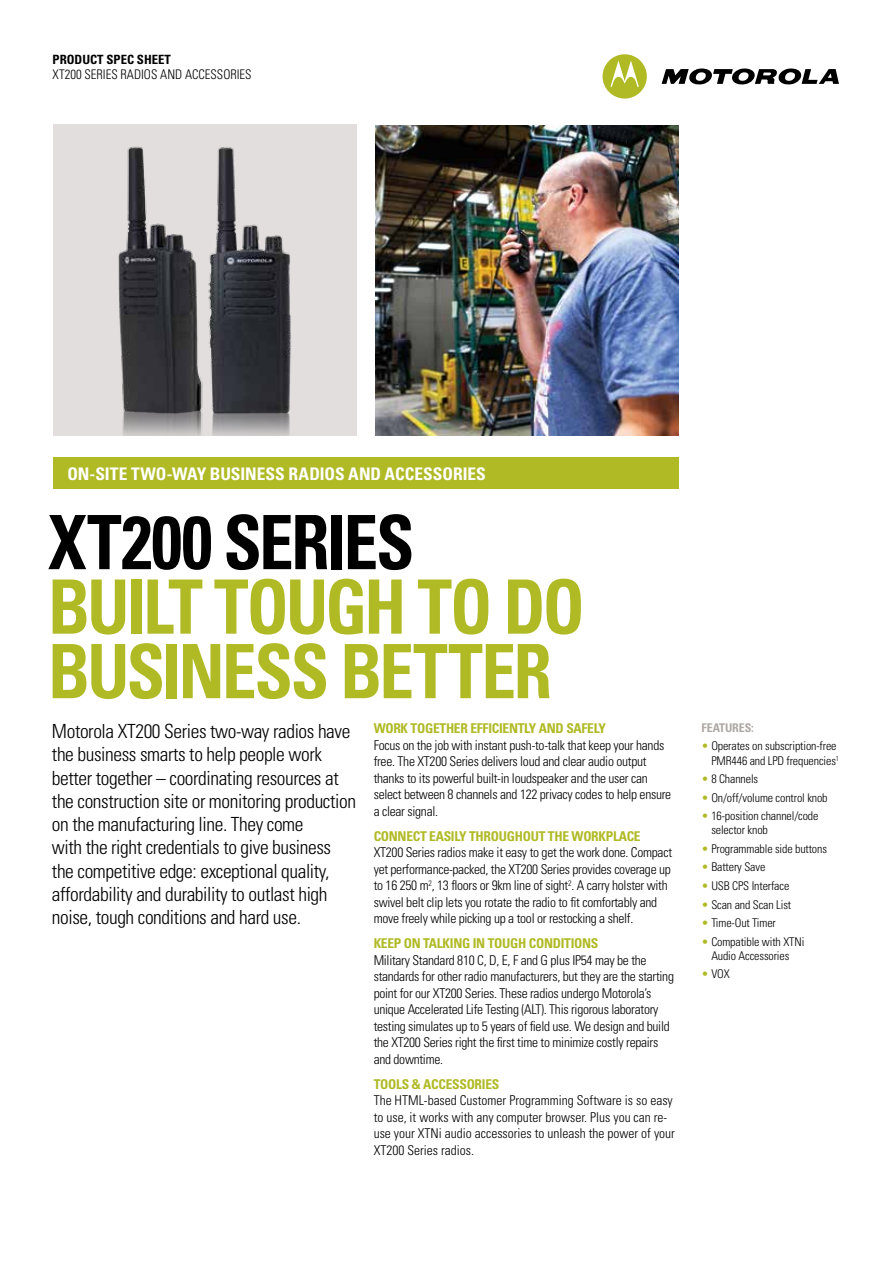
<style>
.page{position:relative;width:893px;height:1263px;background:#fff}
.page>*{position:absolute;margin:0;border:0;box-sizing:border-box;transform-origin:0 0}
.t1{font:700 condensed 75px/64.5px "Univers";letter-spacing:-.04em;color:#b0ba25;scale:.92 1}
.t2{font:700 condensed 75px "Univers";letter-spacing:-.03em;color:#000;scale:.92 1}
.t3{font:300 condensed 19.5px/23.2px "Univers";letter-spacing:-.02em;color:#000}
.t4{font:700 condensed 17.4px "Univers";letter-spacing:-.005em;color:#fff}
.t5{font:300 condensed 13.5px/16.5px "Univers";letter-spacing:-.02em;color:#000}
.t6{font:300 condensed 13.5px/16.5px "Univers";color:#000}
.t7{font:700 condensed 13.5px "Univers";letter-spacing:-.02em;color:#b0ba25}
.t8{font:300 condensed 13.2px "Univers";color:#000;scale:.96 1}
.t9{font:700 condensed 12.75px "Univers";color:#000}
.t10{font:300 condensed 12px/14.2px "Univers";letter-spacing:-.01em;color:#000;text-align:right}
.t11{font:700 condensed 12px "Univers";letter-spacing:-.01em;color:#afa9a6}
.s1{color:#b0ba25}
</style>
<div class="page">
<div style="left:53px;top:458px;width:625px;height:31px;background:#b0ba25"></div>
<div style="left:53px;top:124px;width:304px;height:312px;background:#e1dedd"></div>
<img style="left:118px;top:146px;width:173px;height:290px">
<img style="left:375px;top:126px;width:303px;height:310px">
<svg style="left:662px;top:68px;width:177px;height:17px"></svg>
<svg style="left:603px;top:54px;width:44px;height:45px"></svg>
<p class="t9" style="left:53px;top:52px;width:120px">PRODUCT SPEC SHEET</p>
<p class="t8" style="left:53px;top:67px;width:209px">XT200 SERIES RADIOS AND ACCESSORIES</p>
<p class="t4" style="left:67px;top:463px;width:420px">ON-SITE TWO-WAY BUSINESS RADIOS AND ACCESSORIES</p>
<h1 class="t2" style="left:48px;top:496px;width:400px">XT200 SERIES</h1>
<h1 class="t1" style="left:48px;top:573px;width:585px">BUILT TOUGH TO DO<br>BUSINESS BETTER</h1>
<p class="t3" style="left:52px;top:720px;width:306px">Motorola XT200 Series two-way radios have the business smarts to help people work better together – coordinating resources at the construction site or monitoring production on the manufacturing line. They come<br>with the right credentials to give business the competitive edge: exceptional quality, affordability and durability to outlast high noise, tough conditions and hard use.</p>
<p class="t7" style="left:374px;top:720px;width:234px">WORK TOGETHER EFFICIENTLY AND SAFELY</p>
<p class="t5" style="left:374px;top:737px;width:299px">Focus on the job with instant push-to-talk that keep your hands free. The XT200 Series delivers loud and clear audio output thanks to its powerful built-in loudspeaker and the user can select between 8 channels and 122 privacy codes to help ensure a clear signal.</p>
<p class="t7" style="left:374px;top:827px;width:269px">CONNECT EASILY THROUGHOUT THE WORKPLACE</p>
<p class="t5" style="left:374px;top:844px;width:300px">XT200 Series radios make it easy to get the work done. Compact yet performance-packed, the XT200 Series provides coverage up to 16 250 m<sup>2</sup>, 13 floors or 9km line of sight<sup>2</sup>. A carry holster with swivel belt clip lets you rotate the radio to fit comfortably and move freely while picking up a tool or restocking a shelf.</p>
<p class="t7" style="left:374px;top:935px;width:226px">KEEP ON TALKING IN TOUGH CONDITIONS</p>
<p class="t5" style="left:374px;top:952px;width:302px">Military Standard 810 C, D, E, F and G plus IP54 may be the standards for other radio manufacturers, but they are the starting point for our XT200 Series. These radios undergo Motorola’s unique Accelerated Life Testing (ALT). This rigorous laboratory testing simulates up to 5 years of field use. We design and build the XT200 Series right the first time to minimize costly repairs and downtime.</p>
<p class="t7" style="left:374px;top:1075px;width:127px">TOOLS &amp; ACCESSORIES</p>
<p class="t6" style="left:374px;top:1092px;width:303px">The HTML-based Customer Programming Software is so easy to use, it works with any computer browser. Plus you can re&shy;use your XTNi audio accessories to unleash the power of your XT200 Series radios.</p>
<p class="t11" style="left:702px;top:720px;width:54px">FEATURES:</p>
<p class="t10" style="left:702px;top:739px;width:139px"><span class="s1">•</span> Operates on subscription-free<br>PMR446 and LPD frequencies<sup>1</sup></p>
<p class="t10" style="left:702px;top:772px;width:58px"><span class="s1">•</span> 8 Channels</p>
<p class="t10" style="left:702px;top:790px;width:127px"><span class="s1">•</span> On/off/volume control knob</p>
<p class="t10" style="left:711px;top:809px;width:109px;text-align:left;text-indent:-10px"><span class="s1">•</span> 16-position channel/code selector knob</p>
<p class="t10" style="left:702px;top:842px;width:127px"><span class="s1">•</span> Programmable side buttons</p>
<p class="t10" style="left:702px;top:860px;width:65px"><span class="s1">•</span> Battery Save</p>
<p class="t10" style="left:702px;top:879px;width:89px"><span class="s1">•</span> USB CPS Interface</p>
<p class="t10" style="left:702px;top:897px;width:91px"><span class="s1">•</span> Scan and Scan List</p>
<p class="t10" style="left:702px;top:916px;width:76px"><span class="s1">•</span> Time-Out Timer</p>
<p class="t10" style="left:702px;top:934px;width:104px;text-align:center"><span class="s1">•</span> Compatible with XTNi<br>Audio Accessories</p>
<p class="t10" style="left:702px;top:967px;width:30px"><span class="s1">•</span> VOX</p>
</div>
